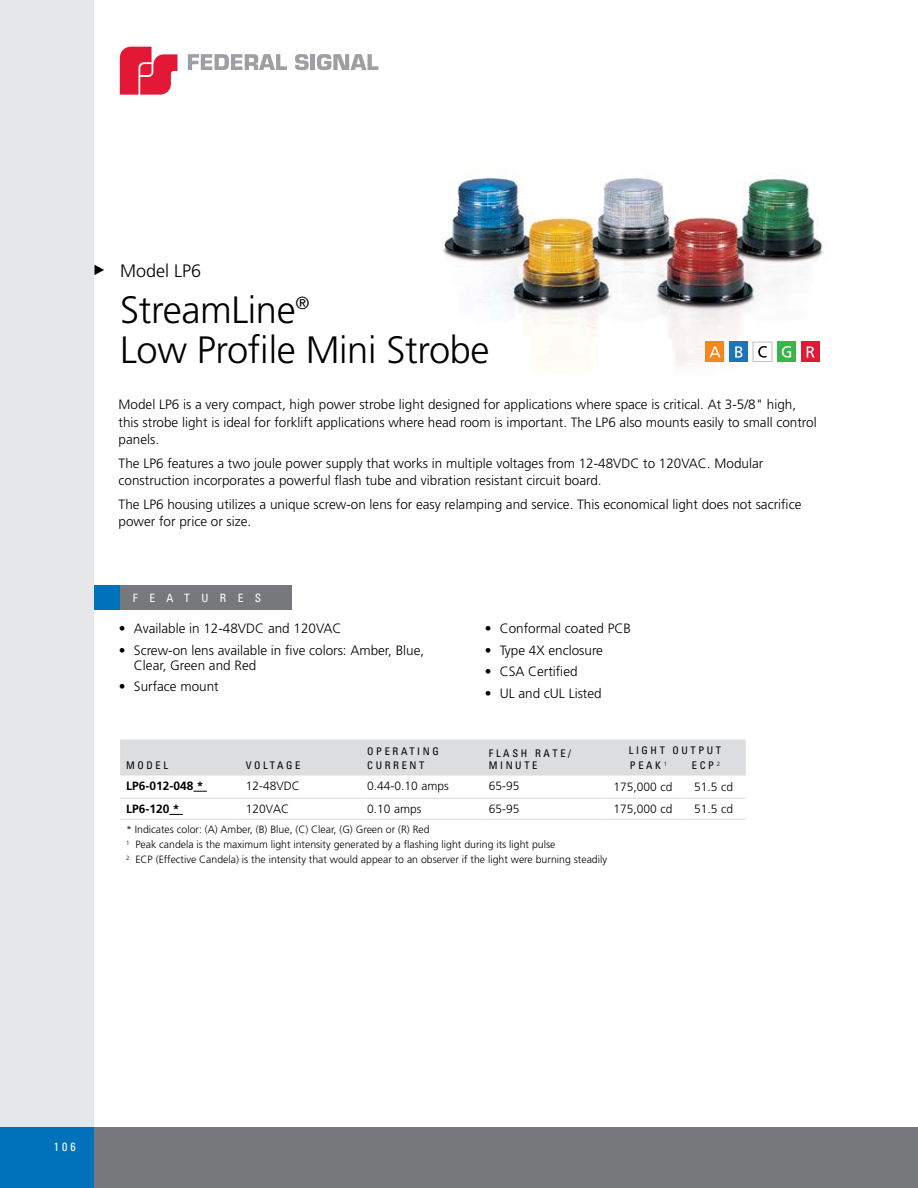
<style>
.page{position:relative;width:918px;height:1188px;background:#fff}
.page>*{position:absolute;margin:0;border:0;box-sizing:border-box;transform-origin:0 0}
.t1{font:300 38.1px/39.5px "Frutiger";letter-spacing:-.01em;color:#000}
.t2{font:300 18px "Frutiger";color:#000}
.t3{font:300 13.5px/17.2px "Frutiger";color:#000}
.t4{font:300 12px "Frutiger";color:#000}
.t5{font:700 12px "Frutiger";color:#000}
.t6{font:condensed 12px "Univers";color:#fff}
.t7{font:condensed 11.55px "Univers";letter-spacing:1em;color:#fff}
.t8{font:300 10.5px/15px "Frutiger";color:#000}
.t9{font:condensed 10.5px/13.5px "Univers";letter-spacing:.25em;color:#000}
</style>
<div class="page">
<div style="left:94px;top:1127px;width:824px;height:61px;background:#77787b"></div>
<div style="left:0;top:0;width:94px;height:1188px;background:#e6e7e8"></div>
<div style="left:0;top:1127px;width:94px;height:61px;background:#0072bc"></div>
<svg style="left:188px;top:54px;width:99px;height:16px"></svg>
<svg style="left:295px;top:54px;width:14px;height:16px"></svg>
<hr style="left:311px;top:54px;width:4px;height:16px;background:#9d9fa2">
<svg style="left:317px;top:54px;width:61px;height:16px"></svg>
<svg style="left:120px;top:47px;width:57px;height:48px"></svg>
<img style="left:443px;top:176px;width:380px;height:192px">
<div style="left:801px;top:342px;width:18px;height:20px;background:#e31837"></div>
<svg style="left:807px;top:346px;width:8px;height:12px"></svg>
<div style="left:729px;top:342px;width:19px;height:20px;background:#1c75bc"></div>
<div style="left:705px;top:342px;width:19px;height:20px;background:#f6871f"></div>
<div style="left:777px;top:342px;width:19px;height:20px;background:#39b54a"></div>
<svg style="left:735px;top:346px;width:7px;height:12px"></svg>
<svg style="left:709px;top:346px;width:12px;height:12px"></svg>
<svg style="left:782px;top:346px;width:9px;height:12px"></svg>
<div style="left:753px;top:342px;width:19px;height:20px;background:#fff"></div>
<div style="left:753px;top:342px;width:19px;height:20px;border:1px solid #bcbec0"></div>
<svg style="left:758px;top:346px;width:9px;height:12px"></svg>
<div style="left:94px;top:586px;width:26px;height:24px;background:#0072bc"></div>
<div style="left:120px;top:586px;width:172px;height:24px;background:#77787b"></div>
<svg style="left:94px;top:265px;width:10px;height:10px"></svg>
<div style="left:120px;top:740px;width:626px;height:34px;background:#dcddde"></div>
<hr style="left:120px;top:774px;width:120px;height:2px;background:#dcddde">
<hr style="left:240px;top:774px;width:121px;height:2px;background:#dcddde">
<hr style="left:361px;top:774px;width:122px;height:2px;background:#dcddde">
<hr style="left:604px;top:774px;width:77px;height:2px;background:#dcddde">
<hr style="left:681px;top:774px;width:65px;height:2px;background:#dcddde">
<hr style="left:120px;top:798px;width:120px;height:1px;background:#dcddde">
<hr style="left:240px;top:798px;width:121px;height:1px;background:#dcddde">
<hr style="left:361px;top:798px;width:122px;height:1px;background:#dcddde">
<hr style="left:483px;top:798px;width:121px;height:1px;background:#dcddde">
<hr style="left:604px;top:798px;width:77px;height:1px;background:#dcddde">
<hr style="left:681px;top:798px;width:65px;height:1px;background:#dcddde">
<hr style="left:120px;top:819px;width:120px;height:1px;background:#dcddde">
<hr style="left:240px;top:819px;width:121px;height:1px;background:#dcddde">
<hr style="left:361px;top:819px;width:122px;height:1px;background:#dcddde">
<hr style="left:483px;top:819px;width:121px;height:1px;background:#dcddde">
<hr style="left:604px;top:819px;width:77px;height:1px;background:#dcddde">
<hr style="left:681px;top:819px;width:65px;height:1px;background:#dcddde">
<hr style="left:483px;top:774px;width:121px;height:2px;background:#dcddde">
<svg style="left:193px;top:791px;width:14px;height:1px"></svg>
<svg style="left:169px;top:814px;width:14px;height:1px"></svg>
<h2 class="t2" style="left:120px;top:260px;width:83px">Model LP6</h2>
<h1 class="t1" style="left:120px;top:291px;width:371px">StreamLine<sup>®<br></sup>Low Profile Mini Strobe</h1>
<p class="t3" style="left:119px;top:396px;width:700px">Model LP6 is a very compact, high power strobe light designed for applications where space is critical. At 3-5/8" high, this strobe light is ideal for forklift applications where head room is important. The LP6 also mounts easily to small control panels.</p>
<p class="t3" style="left:119px;top:455px;width:646px">The LP6 features a two joule power supply that works in multiple voltages from 12-48VDC to 120VAC. Modular construction incorporates a powerful flash tube and vibration resistant circuit board.</p>
<p class="t3" style="left:119px;top:496px;width:684px">The LP6 housing utilizes a unique screw-on lens for easy relamping and service. This economical light does not sacrifice power for price or size.</p>
<p class="t7" style="left:133px;top:591px;width:130px">FEATURES</p>
<p class="t3" style="left:119px;top:620px;width:224px">• Available in 12-48VDC and 120VAC</p>
<p class="t3" style="left:134px;top:643px;width:292px;line-height:15px;text-indent:-15px">• Screw-on lens available in five colors: Amber, Blue,<br>Clear, Green and Red</p>
<p class="t3" style="left:119px;top:678px;width:101px">• Surface mount</p>
<p class="t3" style="left:485px;top:620px;width:148px">• Conformal coated PCB</p>
<p class="t3" style="left:485px;top:642px;width:120px">• Type 4X enclosure</p>
<p class="t3" style="left:485px;top:663px;width:95px">• CSA Certified</p>
<p class="t3" style="left:485px;top:685px;width:119px">• UL and cUL Listed</p>
<p class="t9" style="left:126px;top:758px;width:43px">MODEL</p>
<p class="t9" style="left:246px;top:758px;width:56px">VOLTAGE</p>
<p class="t9" style="left:367px;top:745px;width:73px">OPERATING<br>CURRENT</p>
<p class="t9" style="left:489px;top:747px;width:84px;line-height:12px">FLASH RATE/<br>MINUTE</p>
<p class="t9" style="left:629px;top:743px;width:94px;line-height:15px">LIGHT OUTPUT<br>PEAK <sup>1</sup></p>
<p class="t9" style="left:692px;top:758px;width:30px">ECP <sup>2</sup></p>
<p class="t5" style="left:126px;top:779px;width:79px">LP6-012-048 *</p>
<p class="t4" style="left:246px;top:779px;width:56px">12-48VDC</p>
<p class="t4" style="left:367px;top:779px;width:83px">0.44-0.10 amps</p>
<p class="t4" style="left:489px;top:779px;width:32px">65-95</p>
<p class="t4" style="left:613px;top:780px;width:61px">175,000 cd</p>
<p class="t4" style="left:694px;top:780px;width:41px">51.5 cd</p>
<p class="t5" style="left:126px;top:802px;width:55px">LP6-120 *</p>
<p class="t4" style="left:246px;top:802px;width:45px">120VAC</p>
<p class="t4" style="left:367px;top:802px;width:56px">0.10 amps</p>
<p class="t4" style="left:489px;top:802px;width:32px">65-95</p>
<p class="t4" style="left:613px;top:802px;width:61px">175,000 cd</p>
<p class="t4" style="left:694px;top:802px;width:41px">51.5 cd</p>
<p class="t8" style="left:126px;top:822px;width:483px">* Indicates color: (A) Amber, (B) Blue, (C) Clear, (G) Green or (R) Red<br><sup>1</sup> Peak candela is the maximum light intensity generated by a flashing light during its light pulse<br><sup>2</sup> ECP (Effective Candela) is the intensity that would appear to an observer if the light were burning steadily</p>
<p class="t6" style="left:54px;top:1139px;width:23px">106</p>
</div>
